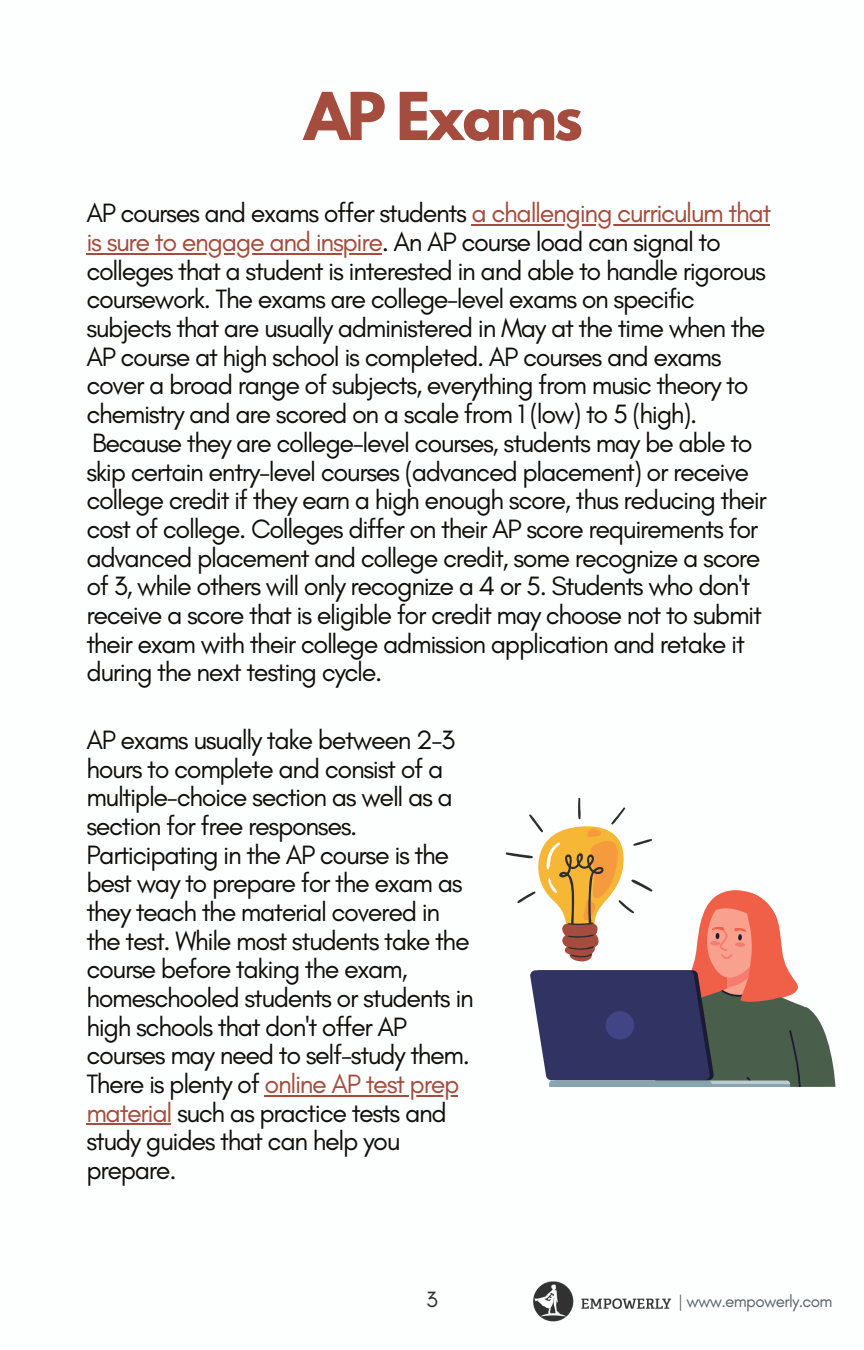
<style>
.page{position:relative;width:864px;height:1350px;background:#fff}
.page>*{position:absolute;margin:0;border:0;box-sizing:border-box;transform-origin:0 0}
.t1{font:700 58.5px "League Spartan";letter-spacing:-.05em;color:#a44c3d}
.t2{font:27px/28.8px "Glacial Indifference";letter-spacing:-.05em;color:#100f0d}
.t3{font:22.5px "Glacial Indifference";color:#2e2e30}
.t4{font:17.1px "Glacial Indifference";letter-spacing:-.04em;color:#313d40}
.s1{color:#a44c3d}
.s2{font-weight:700;color:#fff}
</style>
<div class="page">
<hr style="left:472px;top:224px;width:298px;height:2px;background:#a44c3d">
<hr style="left:86px;top:253px;width:296px;height:1px;background:#a44c3d">
<hr style="left:265px;top:1095px;width:193px;height:1px;background:#a44c3d">
<hr style="left:86px;top:1123px;width:85px;height:2px;background:#a44c3d">
<svg style="left:506px;top:798px;width:329px;height:289px"></svg>
<img style="left:533px;top:1281px;width:139px;height:41px">
<h1 class="t1" style="left:304px;top:87px;width:280px">AP Exams</h1>
<p class="t2" style="left:86px;top:198px;width:686px">AP courses and exams offer students <span class="s1">a challenging curriculum that is sure to engage and inspire</span>. An AP course load can signal to colleges that a student is interested in and able to handle rigorous coursework. The exams are college-level exams on specific subjects that are usually administered in May at the time when the AP course at high school is completed. AP courses and exams cover a broad range of subjects, everything from music theory to chemistry and are scored on a scale from 1 (low) to 5 (high).<br>Because they are college-level courses, students may be able to skip certain entry-level courses (advanced placement) or receive college credit if they earn a high enough score, thus reducing their cost of college. Colleges differ on their AP score requirements for advanced placement and college credit, some recognize a score of 3, while others will only recognize a 4 or 5. Students who don't receive a score that is eligible for credit may choose not to submit their exam with their college admission application and retake it during the next testing cycle.</p>
<p class="t2" style="left:86px;top:725px;width:389px">AP exams usually take between 2-3 hours to complete and consist of a multiple-choice section as well as a section for free responses.<br>Participating in the AP course is the best way to prepare for the exam as they teach the material covered in the test. While most students take the course before taking the exam, homeschooled students or students in high schools that don't offer AP courses may need to self-study them.<br>There is plenty of <span class="s1">online AP test prep material</span> such as practice tests and study guides that can help you prepare.</p>
<p class="t3" style="left:426px;top:1286px;width:13px">3<span class="s2">1</span></p>
<p class="t4" style="left:678px;top:1291px;width:156px">| www.empowerly.com</p>
</div>
